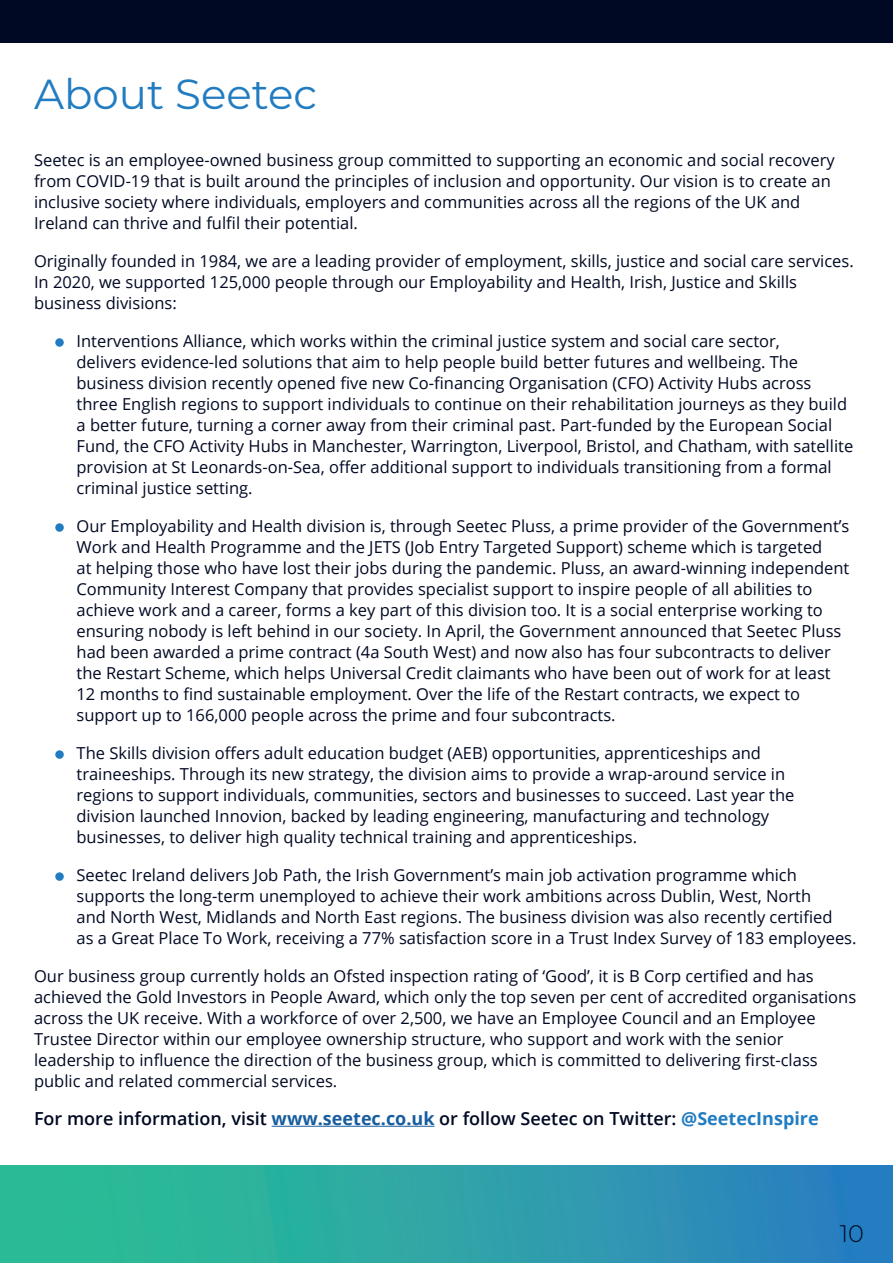
<style>
.page{position:relative;width:893px;height:1263px;background:#fff}
.page>*{position:absolute;margin:0;border:0;box-sizing:border-box;transform-origin:0 0}
.t1{font:42px "Montserrat";color:#217cc1}
.t2{font:300 24px "Montserrat";color:#000923}
.t3{font:600 18px "Open Sans";color:#000923}
.t4{font:16.5px/21px "Open Sans";color:#000923}
.s1{font-weight:700;color:#175d9e}
.s2{font-weight:700;color:#217cc1}
</style>
<div class="page">
<hr style="left:272px;top:1126px;width:163px;height:1px;background:#175d9e">
<div style="left:55px;top:338px;width:9px;height:9px;background:#217cc1;border-radius:50%"></div>
<div style="left:55px;top:523px;width:9px;height:9px;background:#217cc1;border-radius:50%"></div>
<div style="left:55px;top:750px;width:9px;height:9px;background:#217cc1;border-radius:50%"></div>
<div style="left:55px;top:872px;width:9px;height:9px;background:#217cc1;border-radius:50%"></div>
<div style="left:0;top:1165px;width:893px;height:98px;background:linear-gradient(to right,#2cc490,#2c7fc1)"></div>
<div style="left:0;top:0;width:893px;height:43px;background:#000923"></div>
<h1 class="t1" style="left:34px;top:65px;width:285px">About Seetec</h1>
<p class="t4" style="left:34px;top:149px;width:802px">Seetec is an employee-owned business group committed to supporting an economic and social recovery from COVID-19 that is built around the principles of inclusion and opportunity. Our vision is to create an inclusive society where individuals, employers and communities across all the regions of the UK and Ireland can thrive and fulfil their potential.</p>
<p class="t4" style="left:34px;top:250px;width:821px">Originally founded in 1984, we are a leading provider of employment, skills, justice and social care services.<br>In 2020, we supported 125,000 people through our Employability and Health, Irish, Justice and Skills business divisions:</p>
<p class="t4" style="left:77px;top:330px;width:778px">Interventions Alliance, which works within the criminal justice system and social care sector,<br>delivers evidence-led solutions that aim to help people build better futures and wellbeing. The business division recently opened five new Co-financing Organisation (CFO) Activity Hubs across three English regions to support individuals to continue on their rehabilitation journeys as they build a better future, turning a corner away from their criminal past. Part-funded by the European Social Fund, the CFO Activity Hubs in Manchester, Warrington, Liverpool, Bristol, and Chatham, with satellite provision at St Leonards-on-Sea, offer additional support to individuals transitioning from a formal criminal justice setting.</p>
<p class="t4" style="left:77px;top:515px;width:774px">Our Employability and Health division is, through Seetec Pluss, a prime provider of the Government’s Work and Health Programme and the JETS (Job Entry Targeted Support) scheme which is targeted<br>at helping those who have lost their jobs during the pandemic. Pluss, an award-winning independent Community Interest Company that provides specialist support to inspire people of all abilities to achieve work and a career, forms a key part of this division too. It is a social enterprise working to ensuring nobody is left behind in our society. In April, the Government announced that Seetec Pluss had been awarded a prime contract (4a South West) and now also has four subcontracts to deliver the Restart Scheme, which helps Universal Credit claimants who have been out of work for at least 12 months to find sustainable employment. Over the life of the Restart contracts, we expect to support up to 166,000 people across the prime and four subcontracts.</p>
<p class="t4" style="left:77px;top:742px;width:719px">The Skills division offers adult education budget (AEB) opportunities, apprenticeships and traineeships. Through its new strategy, the division aims to provide a wrap-around service in regions to support individuals, communities, sectors and businesses to succeed. Last year the division launched Innovion, backed by leading engineering, manufacturing and technology businesses, to deliver high quality technical training and apprenticeships.</p>
<p class="t4" style="left:77px;top:864px;width:781px">Seetec Ireland delivers Job Path, the Irish Government’s main job activation programme which supports the long-term unemployed to achieve their work ambitions across Dublin, West, North<br>and North West, Midlands and North East regions. The business division was also recently certified<br>as a Great Place To Work, receiving a 77% satisfaction score in a Trust Index Survey of 183 employees.</p>
<p class="t4" style="left:34px;top:965px;width:824px">Our business group currently holds an Ofsted inspection rating of ‘Good’, it is B Corp certified and has achieved the Gold Investors in People Award, which only the top seven per cent of accredited organisations across the UK receive. With a workforce of over 2,500, we have an Employee Council and an Employee Trustee Director within our employee ownership structure, who support and work with the senior leadership to influence the direction of the business group, which is committed to delivering first-class public and related commercial services.</p>
<p class="t3" style="left:34px;top:1106px;width:786px">For more information, visit <span class="s1">www.seetec.co.uk</span> or follow Seetec on Twitter: <span class="s2">@SeetecInspire</span></p>
<h2 class="t2" style="left:840px;top:1217px;width:26px">10</h2>
</div>
